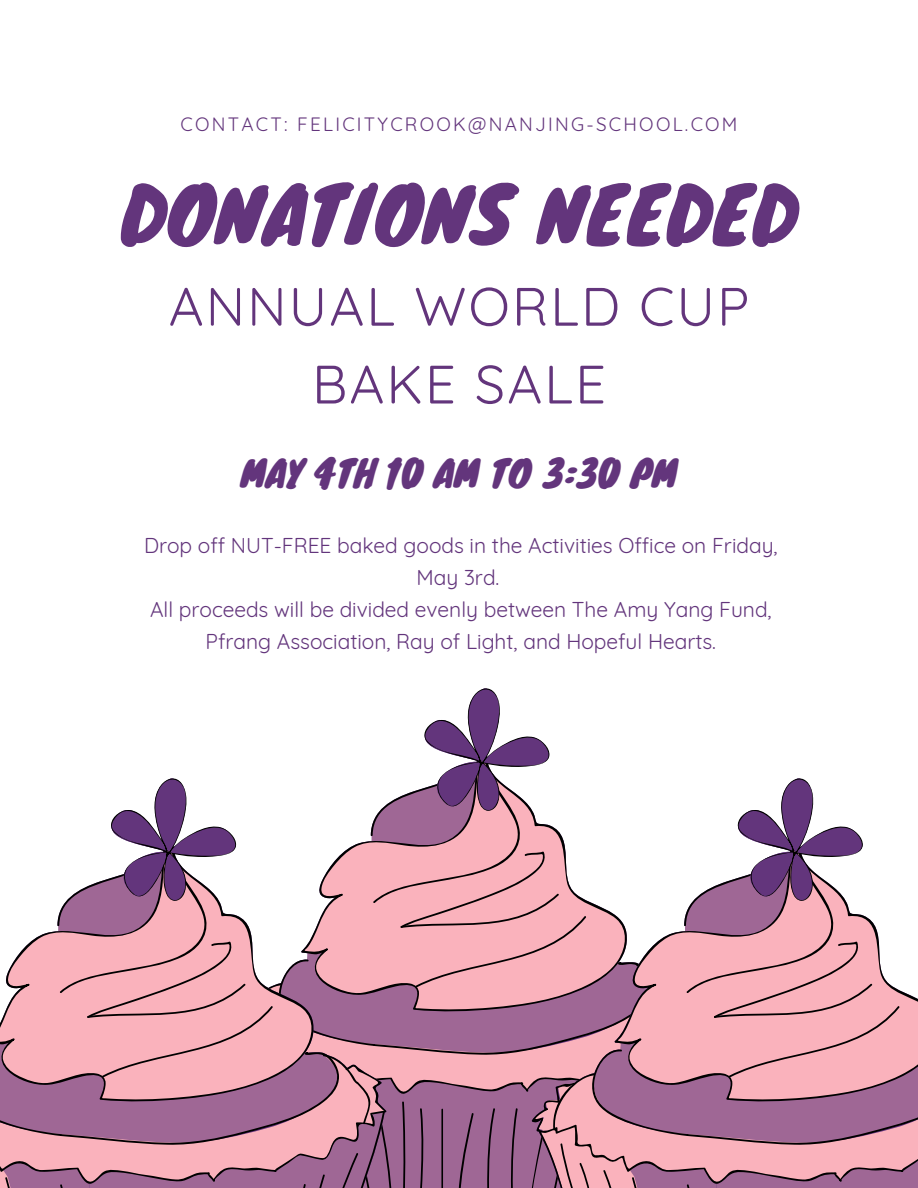
<style>
.page{position:relative;width:918px;height:1188px;background:#fff}
.page>*{position:absolute;margin:0;border:0;box-sizing:border-box;transform-origin:0 0}
.t1{font:75.45px "Knewave";letter-spacing:.01em;color:#63357c}
.t2{font:54px/77.8px "Quicksand";letter-spacing:.04em;color:#63357c;text-align:center}
.t3{font:36px "Knewave";color:#63357c}
.t4{font:21px/31.8px "Quicksand";color:#63357c;text-align:center}
.t5{font:18.9px "Quicksand";letter-spacing:.12em;color:#63357c}
</style>
<div class="page">
<svg style="left:0;top:688px;width:918px;height:500px"></svg>
<p class="t5" style="left:180px;top:112px;width:559px">CONTACT: FELICITYCROOK@NANJING-SCHOOL.COM</p>
<h1 class="t1" style="left:121px;top:153px;width:678px">DONATIONS NEEDED</h1>
<h2 class="t2" style="left:169px;top:267px;width:582px">ANNUAL WORLD CUP<br>BAKE SALE</h2>
<h3 class="t3" style="left:241px;top:443px;width:438px">MAY 4TH 10 AM TO 3:30 PM</h3>
<p class="t4" style="left:144px;top:530px;width:635px">Drop off NUT-FREE baked goods in the Activities Office on Friday, May 3rd.<br>All proceeds will be divided evenly between The Amy Yang Fund, Pfrang Association, Ray of Light, and Hopeful Hearts.</p>
</div>
